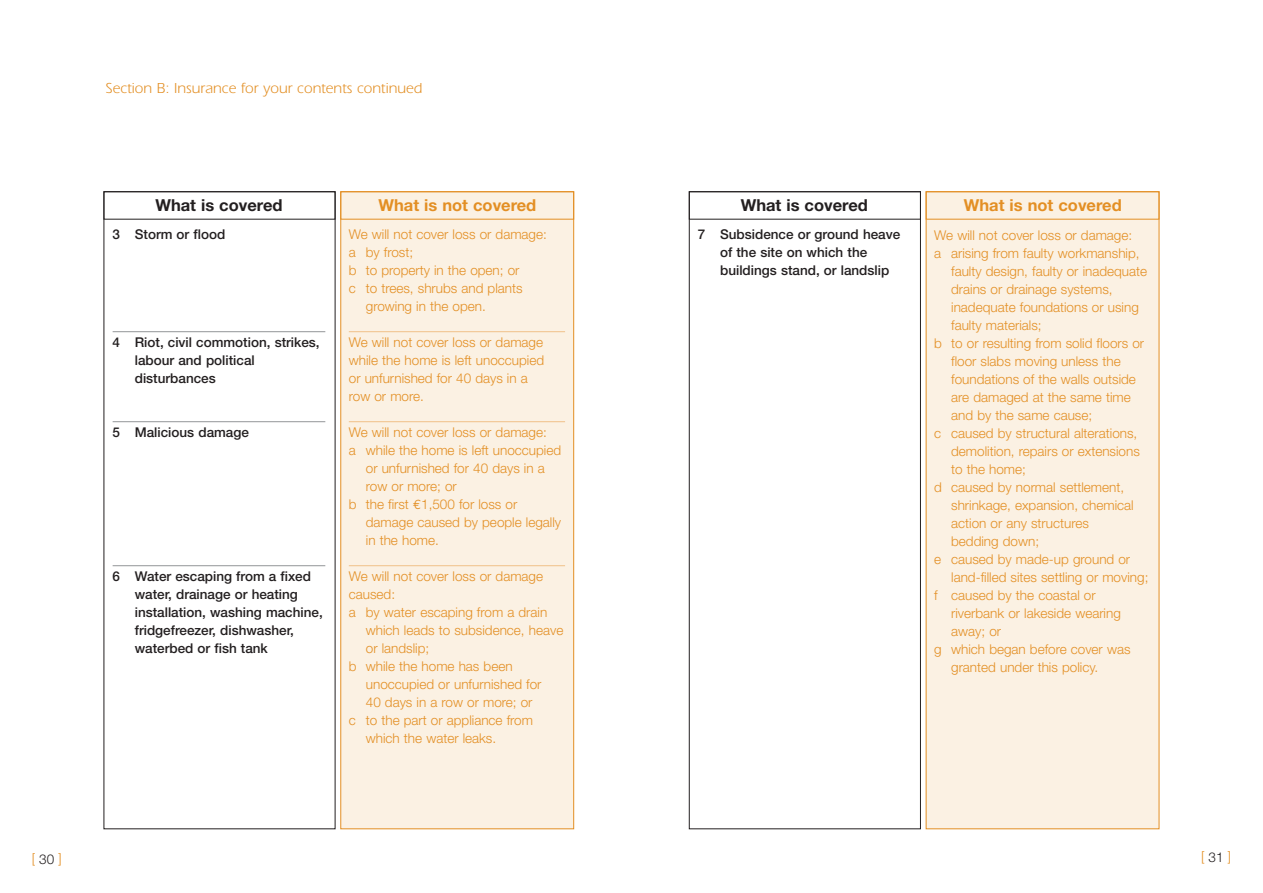
<style>
.page{position:relative;width:1263px;height:893px;background:#fff}
.page>*{position:absolute;margin:0;border:0;box-sizing:border-box;transform-origin:0 0}
.t1{font:700 16.5px "Helvetica Neue";color:#e38f24}
.t2{font:700 16.5px "Helvetica Neue";color:#231f20}
.t3{font:15px "Itc Eras";color:#e38f24}
.t4{font:300 13.5px/18px "Helvetica Neue";color:#e38f24}
.t5{font:500 13.5px/18px "Helvetica Neue";color:#231f20}
.s1{font-family:"Euro Mono";font-weight:400}
.s2{color:#231f20}
</style>
<div class="page">
<div style="left:341px;top:192px;width:232px;height:636px;background:#fbf1e3"></div>
<div style="left:104px;top:191px;width:231px;height:29px;border:1px solid #231f20"></div>
<div style="left:340px;top:191px;width:234px;height:29px;border:1px solid #e38f24"></div>
<hr style="left:113px;top:331px;width:212px;height:1px;background:#939598">
<hr style="left:113px;top:421px;width:212px;height:1px;background:#939598">
<hr style="left:113px;top:565px;width:212px;height:1px;background:#939598">
<hr style="left:349px;top:331px;width:216px;height:1px;background:#f0c189">
<hr style="left:349px;top:421px;width:216px;height:1px;background:#f0c189">
<hr style="left:349px;top:565px;width:216px;height:1px;background:#f0c189">
<div style="left:926px;top:192px;width:233px;height:636px;background:#fbf1e3"></div>
<div style="left:689px;top:191px;width:232px;height:29px;border:1px solid #231f20"></div>
<div style="left:926px;top:191px;width:233px;height:29px;border:1px solid #e38f24"></div>
<p class="t3" style="left:106px;top:83px;width:318px">Section B: Insurance for your contents continued</p>
<p class="t2" style="left:155px;top:199px;width:129px">What is covered</p>
<p class="t1" style="left:379px;top:199px;width:159px">What is not covered</p>
<p class="t5" style="left:113px;top:226px;width:114px">3 Storm or flood</p>
<p class="t4" style="left:349px;top:226px;width:200px">We will not cover loss or damage:</p>
<p class="t4" style="left:349px;top:244px;width:66px">a by frost;</p>
<p class="t4" style="left:349px;top:262px;width:172px">b to property in the open; or</p>
<p class="t4" style="left:349px;top:280px;width:175px">c to trees, shrubs and plants</p>
<p class="t4" style="left:366px;top:298px;width:121px">growing in the open.</p>
<p class="t4" style="left:349px;top:334px;width:197px">We will not cover loss or damage while the home is left unoccupied or unfurnished for 40 days in a row or more.</p>
<p class="t4" style="left:349px;top:424px;width:200px">We will not cover loss or damage:</p>
<p class="t4" style="left:349px;top:442px;width:214px">a while the home is left unoccupied</p>
<p class="t4" style="left:366px;top:460px;width:180px">or unfurnished for 40 days in a</p>
<p class="t4" style="left:366px;top:478px;width:92px">row or more; or</p>
<p class="t4" style="left:349px;top:496px;width:170px">b the first <span class="s1">€</span>1,500 for loss or</p>
<p class="t4" style="left:366px;top:514px;width:197px">damage caused by people legally</p>
<p class="t4" style="left:366px;top:532px;width:74px">in the home.</p>
<p class="t4" style="left:349px;top:568px;width:196px">We will not cover loss or damage</p>
<p class="t4" style="left:349px;top:586px;width:48px">caused:</p>
<p class="t4" style="left:349px;top:604px;width:200px">a by water escaping from a drain</p>
<p class="t4" style="left:366px;top:622px;width:199px">which leads to subsidence, heave</p>
<p class="t4" style="left:366px;top:640px;width:65px">or landslip;</p>
<p class="t4" style="left:349px;top:658px;width:165px">b while the home has been</p>
<p class="t4" style="left:366px;top:676px;width:177px">unoccupied or unfurnished for</p>
<p class="t4" style="left:366px;top:694px;width:168px">40 days in a row or more; or</p>
<p class="t4" style="left:349px;top:712px;width:186px">c to the part or appliance from</p>
<p class="t4" style="left:366px;top:730px;width:132px">which the water leaks.</p>
<p class="t5" style="left:135px;top:334px;width:186px;text-indent:-22px">4 Riot, civil commotion, strikes, labour and political disturbances</p>
<p class="t5" style="left:113px;top:424px;width:138px">5 Malicious damage</p>
<p class="t5" style="left:135px;top:568px;width:190px;text-indent:-22px">6 Water escaping from a fixed water, drainage or heating installation, washing machine, fridgefreezer, dishwasher, waterbed or fish tank</p>
<p class="t2" style="left:741px;top:199px;width:129px">What is covered</p>
<p class="t1" style="left:964px;top:199px;width:159px">What is not covered</p>
<p class="t5" style="left:720px;top:226px;width:182px;text-indent:-22px">7 Subsidence or ground heave of the site on which the buildings stand, or landslip</p>
<p class="t4" style="left:934px;top:228px;width:200px">We will not cover loss or damage:</p>
<p class="t4" style="left:934px;top:246px;width:207px">a arising from faulty workmanship,</p>
<p class="t4" style="left:951px;top:264px;width:197px">faulty design, faulty or inadequate</p>
<p class="t4" style="left:951px;top:282px;width:163px">drains or drainage systems,</p>
<p class="t4" style="left:951px;top:300px;width:189px">inadequate foundations or using</p>
<p class="t4" style="left:951px;top:318px;width:92px">faulty materials;</p>
<p class="t4" style="left:934px;top:336px;width:211px">b to or resulting from solid floors or</p>
<p class="t4" style="left:951px;top:354px;width:171px">floor slabs moving unless the</p>
<p class="t4" style="left:951px;top:372px;width:186px">foundations of the walls outside</p>
<p class="t4" style="left:951px;top:390px;width:181px">are damaged at the same time</p>
<p class="t4" style="left:951px;top:408px;width:143px">and by the same cause;</p>
<p class="t4" style="left:934px;top:426px;width:205px">c caused by structural alterations,</p>
<p class="t4" style="left:951px;top:444px;width:190px">demolition, repairs or extensions</p>
<p class="t4" style="left:951px;top:462px;width:76px">to the home;</p>
<p class="t4" style="left:934px;top:480px;width:191px">d caused by normal settlement,</p>
<p class="t4" style="left:951px;top:498px;width:184px">shrinkage, expansion, chemical</p>
<p class="t4" style="left:951px;top:516px;width:139px">action or any structures</p>
<p class="t4" style="left:951px;top:534px;width:89px">bedding down;</p>
<p class="t4" style="left:934px;top:552px;width:198px">e caused by made-up ground or</p>
<p class="t4" style="left:951px;top:570px;width:199px">land-filled sites settling or moving;</p>
<p class="t4" style="left:934px;top:588px;width:163px">f caused by the coastal or</p>
<p class="t4" style="left:951px;top:606px;width:171px">riverbank or lakeside wearing</p>
<p class="t4" style="left:951px;top:624px;width:51px">away; or</p>
<p class="t4" style="left:934px;top:642px;width:198px">g which began before cover was</p>
<p class="t4" style="left:951px;top:660px;width:148px">granted under this policy.</p>
<p class="t4" style="left:32px;top:850px;width:31px">[<span class="s2">30</span>]</p>
<p class="t4" style="left:1201px;top:848px;width:31px">[<span class="s2">31</span>]</p>
</div>
